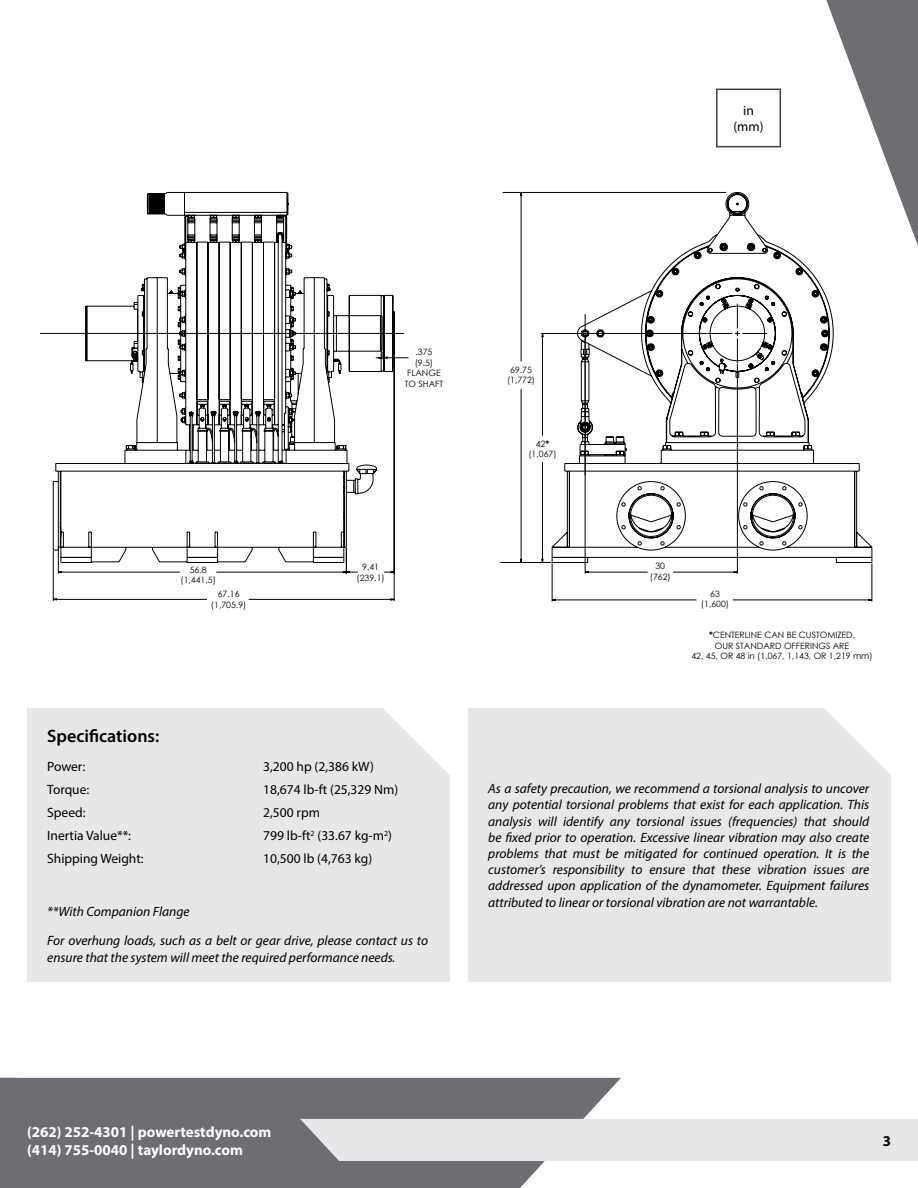
<style>
.page{position:relative;width:918px;height:1188px;background:#fff}
.page>*{position:absolute;margin:0;border:0;box-sizing:border-box;transform-origin:0 0}
.Heading_2{font:600 18px "Myriad Pro";color:#000}
.t1{font:700 15px/18px "Myriad Pro";color:#fff}
.t2{font:700 15px "Myriad Pro";color:#000}
.Paragraph_Text{font:italic 13.5px/16.2px "Myriad Pro";color:#000}
.Bullets_-_Specs_-_Li{font:13.5px/16.2px "Myriad Pro";color:#000;text-align:center}
.t3{font:8.7px/10.5px "Century Gothic";color:#000;text-align:center}
.s1{font-weight:700}
</style>
<div class="page">
<div style="left:17px;top:1078px;width:604px;height:110px;background:#6d6e71"></div>
<div style="left:300px;top:1119px;width:618px;height:42px;background:#e6e7e8"></div>
<svg style="left:826px;top:0;width:92px;height:246px"></svg>
<div style="left:0;top:1078px;width:17px;height:110px;background:#6d6e71"></div>
<div style="left:716px;top:89px;width:65px;height:58px;border:2px solid #414042"></div>
<div style="left:27px;top:708px;width:423px;height:274px;background:#e6e7e8"></div>
<div style="left:468px;top:708px;width:423px;height:274px;background:#e6e7e8"></div>
<hr style="left:40px;top:333px;width:364px;height:1px;background:#000">
<hr style="left:552px;top:563px;width:1px;height:39px;background:#000">
<hr style="left:872px;top:563px;width:1px;height:39px;background:#000">
<svg style="left:53px;top:192px;width:820px;height:409px"></svg>
<p class="Bullets_-_Specs_-_Li" style="left:733px;top:102px;width:32px">in (mm)</p>
<p class="t3" style="left:405px;top:347px;width:40px">.375<br>(9.5)<br>FLANGE<br>TO SHAFT</p>
<p class="t3" style="left:180px;top:564px;width:37px">56.8 (1,441.5)</p>
<p class="t3" style="left:357px;top:562px;width:30px">9.41 (239.1)</p>
<p class="t3" style="left:211px;top:589px;width:37px">67.16 (1,705.9)</p>
<p class="Heading_2" style="left:47px;top:724px;width:114px">Specifications:</p>
<p class="Bullets_-_Specs_-_Li" style="left:47px;top:758px;width:40px">Power:</p>
<p class="Bullets_-_Specs_-_Li" style="left:263px;top:758px;width:112px">3,200 hp (2,386 kW)</p>
<p class="Bullets_-_Specs_-_Li" style="left:47px;top:781px;width:44px">Torque:</p>
<p class="Bullets_-_Specs_-_Li" style="left:263px;top:781px;width:137px">18,674 lb-ft (25,329 Nm)</p>
<p class="Bullets_-_Specs_-_Li" style="left:47px;top:804px;width:40px">Speed:</p>
<p class="Bullets_-_Specs_-_Li" style="left:263px;top:804px;width:58px">2,500 rpm</p>
<p class="Bullets_-_Specs_-_Li" style="left:47px;top:827px;width:85px">Inertia Value**:</p>
<p class="Bullets_-_Specs_-_Li" style="left:263px;top:827px;width:130px">799 lb-ft<sup>2</sup> (33.67 kg-m<sup>2</sup>)</p>
<p class="Bullets_-_Specs_-_Li" style="left:47px;top:850px;width:98px">Shipping Weight:</p>
<p class="Bullets_-_Specs_-_Li" style="left:263px;top:850px;width:110px">10,500 lb (4,763 kg)</p>
<p class="Paragraph_Text" style="left:47px;top:903px;width:144px">**With Companion Flange</p>
<p class="Paragraph_Text" style="left:47px;top:933px;width:382px">For overhung loads, such as a belt or gear drive, please contact us to ensure that the system will meet the required performance needs.</p>
<p class="t3" style="left:507px;top:364px;width:30px">69.75 (1,772)</p>
<p class="t3" style="left:528px;top:438px;width:30px">42<span class="s1">* </span>(1,067)</p>
<p class="t3" style="left:650px;top:561px;width:22px">30 (762)</p>
<p class="t3" style="left:701px;top:588px;width:30px">63 (1,600)</p>
<p class="t3" style="left:691px;top:630px;width:183px"><span class="s1">*</span>CENTERLINE CAN BE CUSTOMIZED,<br>OUR STANDARD OFFERINGS ARE<br>42, 45, OR 48 in (1,067, 1,143, OR 1,219 mm)</p>
<p class="Paragraph_Text" style="left:488px;top:780px;width:383px;text-align:justify">As a safety precaution, we recommend a torsional analysis to uncover any potential torsional problems that exist for each application. This analysis will identify any torsional issues (frequencies) that should be fixed prior to operation. Excessive linear vibration may also create problems that must be mitigated for continued operation. It is the customer’s responsibility to ensure that these vibration issues are addressed upon application of the dynamometer. Equipment failures attributed to linear or torsional vibration are not warrantable.</p>
<p class="t1" style="left:27px;top:1122px;width:246px">(262) 252-4301 | powertestdyno.com (414) 755-0040 | taylordyno.com</p>
<p class="t2" style="left:883px;top:1131px;width:10px">3</p>
</div>
